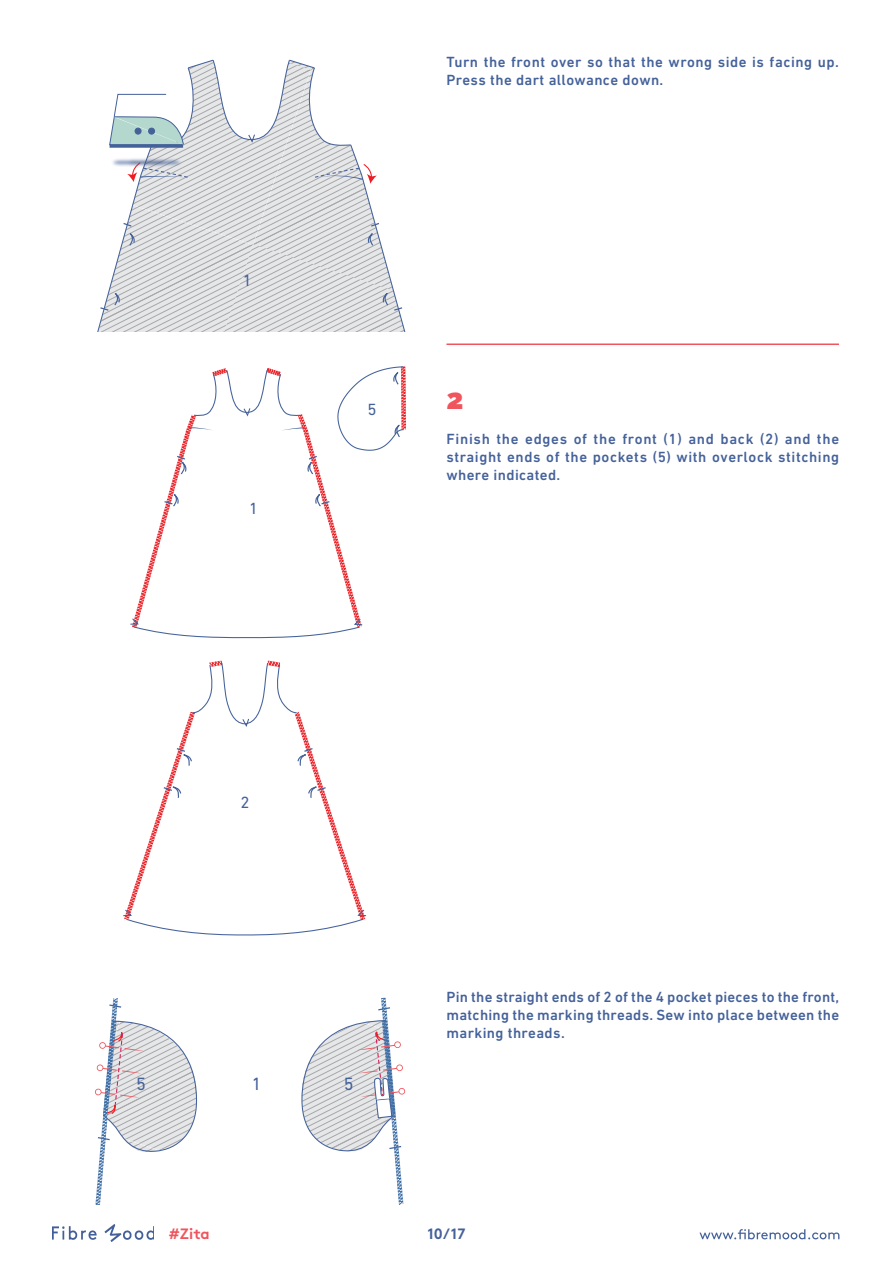
<style>
.page{position:relative;width:893px;height:1263px;background:#fff}
.page>*{position:absolute;margin:0;border:0;box-sizing:border-box;transform-origin:0 0}
.nummer_werkbeschrijv{font:900 28.5px "Raleway";color:#f0545c}
.t1{font:18.15px "DIN Next LT Pro";color:#45619a}
.t2{font:16.5px "DIN Next LT Pro";color:#45619a}
.Body_Tekst{font:500 15px/18px "DIN Next LT Pro";letter-spacing:.025em;color:#44619a;text-align:justify}
.t3{font:700 15px "Brown";color:#f0545c}
.t4{font:700 15px "Brown";color:#44619a}
</style>
<div class="page">
<svg style="left:699px;top:1229px;width:140px;height:10px"></svg>
<img style="left:53px;top:1225px;width:101px;height:16px">
<hr style="left:446px;top:343px;width:393px;height:2px;background:#f0545c">
<svg style="left:97px;top:59px;width:308px;height:272px"></svg>
<svg style="left:130px;top:366px;width:276px;height:273px"></svg>
<svg style="left:123px;top:661px;width:244px;height:275px"></svg>
<svg style="left:95px;top:998px;width:103px;height:207px"></svg>
<svg style="left:301px;top:998px;width:104px;height:207px"></svg>
<p class="t2" style="left:243px;top:271px;width:11px">1</p>
<p class="t2" style="left:249px;top:499px;width:11px">1</p>
<p class="Body_Tekst" style="left:446px;top:53px;width:394px">Turn the front over so that the wrong side is facing up.<br>Press the dart allowance down.</p>
<p class="t2" style="left:368px;top:400px;width:11px">5</p>
<p class="nummer_werkbeschrijv" style="left:446px;top:382px;width:19px">2</p>
<p class="Body_Tekst" style="left:446px;top:430px;width:394px">Finish the edges of the front (1) and back (2) and the straight ends of the pockets (5) with overlock stitching where indicated.</p>
<p class="t2" style="left:240px;top:792px;width:11px">2</p>
<p class="t1" style="left:136px;top:1074px;width:11px">5</p>
<p class="t1" style="left:252px;top:1073px;width:11px">1</p>
<p class="t1" style="left:344px;top:1073px;width:11px">5</p>
<p class="Body_Tekst" style="left:446px;top:988px;width:394px">Pin the straight ends of 2 of the 4 pocket pieces to the front, matching the marking threads. Sew into place between the marking threads.</p>
<p class="t3" style="left:169px;top:1222px;width:42px">#Zita</p>
<p class="t4" style="left:428px;top:1221px;width:39px">10/17</p>
</div>
